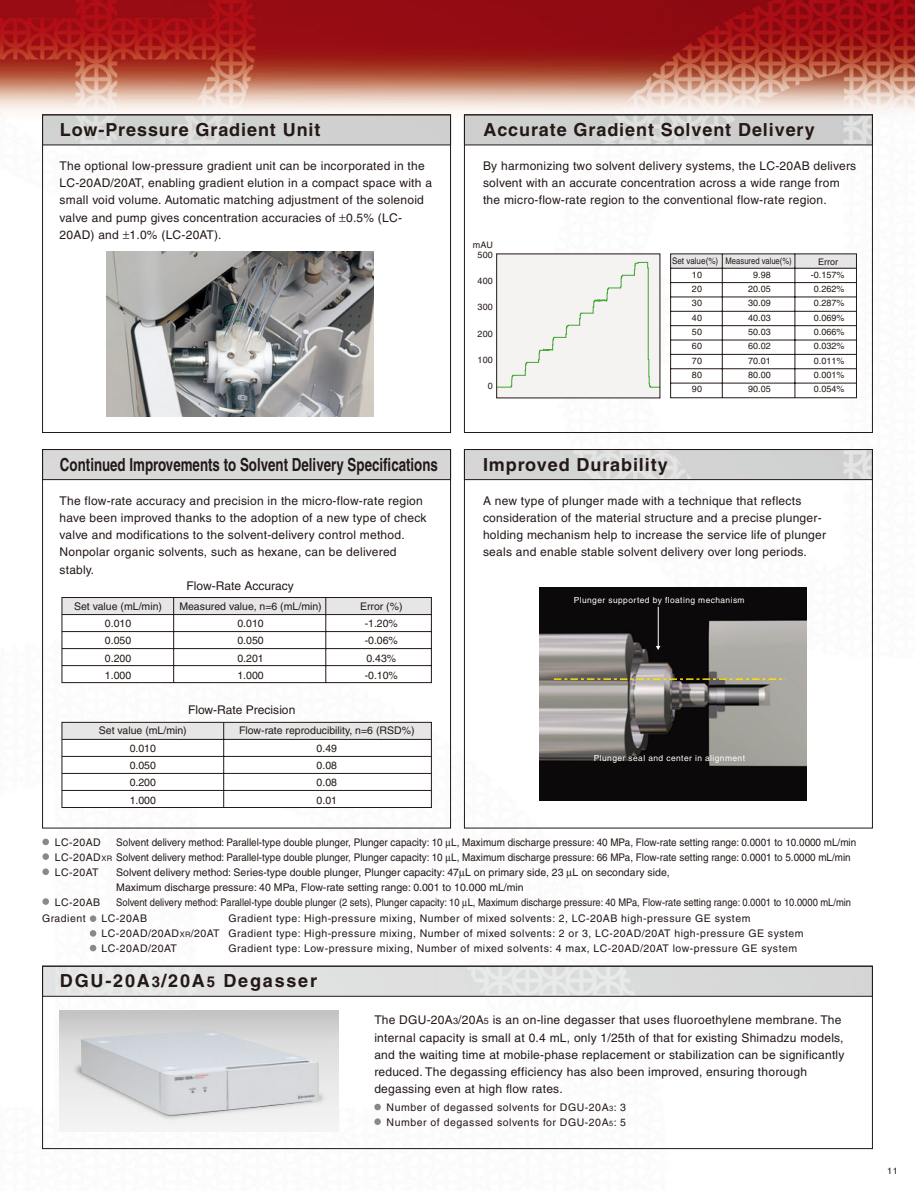
<style>
.page{position:relative;width:915px;height:1191px;background:#fff}
.page>*{position:absolute;margin:0;border:0;box-sizing:border-box;transform-origin:0 0}
.t1{font:700 18px "Helvetica";letter-spacing:.05em;color:#231916}
.t2{font:700 18px "Helvetica";color:#231916;scale:.74 1}
.t3{font:700 18px "Helvetica";letter-spacing:.1em;color:#231916}
.t4{font:12px/17.2px "Helvetica";letter-spacing:.02em;color:#231916}
.t5{font:12px "Helvetica";color:#231916}
.t6{font:10.5px/17.2px "Helvetica";color:#231916;text-align:justify}
.t7{font:10.5px/15px "Helvetica";letter-spacing:.045em;color:#231916}
.t8{font:10.5px "Helvetica";color:#231916;scale:.94 1}
.t9{font:10.5px/15px "Helvetica";letter-spacing:.05em;color:#231916}
.t10{font:9px/14.2px "Helvetica";color:#231916;text-align:center}
.t11{font:9px "Helvetica";color:#231916;scale:.9 1}
.t12{font:8.4px "Helvetica";letter-spacing:.05em;color:#fff}
.s1{font-size:7.5px}
.s2{font-size:15px}
.s3{font-size:9px}
</style>
<div class="page">
<img style="left:0;top:0;width:914px;height:1150px">
<img style="left:42px;top:115px;width:830px;height:879px">
<div style="left:42px;top:449px;width:408px;height:31px;border:1px solid #231916"></div>
<div style="left:464px;top:449px;width:408px;height:31px;border:1px solid #231916"></div>
<div style="left:42px;top:966px;width:830px;height:30px;border:1px solid #231916"></div>
<img style="left:107px;top:252px;width:267px;height:164px">
<div style="left:496px;top:254px;width:163px;height:144px;background:#f5f3f1"></div>
<svg style="left:670px;top:253px;width:186px;height:145px"></svg>
<svg style="left:498px;top:262px;width:160px;height:126px"></svg>
<svg style="left:61px;top:597px;width:370px;height:211px"></svg>
<img style="left:539px;top:587px;width:266px;height:213px">
<hr style="left:657px;top:607px;width:1px;height:41px;background:#fff">
<svg style="left:655px;top:646px;width:5px;height:4px"></svg>
<svg style="left:553px;top:678px;width:232px;height:2px"></svg>
<div style="left:42px;top:838px;width:7px;height:7px;background:#898989;border-radius:50%"></div>
<div style="left:42px;top:853px;width:7px;height:7px;background:#898989;border-radius:50%"></div>
<div style="left:42px;top:868px;width:7px;height:7px;background:#898989;border-radius:50%"></div>
<div style="left:42px;top:898px;width:7px;height:7px;background:#898989;border-radius:50%"></div>
<div style="left:90px;top:915px;width:6px;height:7px;background:#898989;border-radius:50%"></div>
<svg style="left:90px;top:930px;width:6px;height:6px"></svg>
<div style="left:90px;top:944px;width:6px;height:7px;background:#898989;border-radius:50%"></div>
<div style="left:374px;top:1103px;width:7px;height:7px;background:#898989;border-radius:50%"></div>
<div style="left:374px;top:1118px;width:7px;height:7px;background:#898989;border-radius:50%"></div>
<div style="left:62px;top:722px;width:369px;height:85px;border:1px solid #231916"></div>
<img style="left:60px;top:1010px;width:278px;height:121px">
<img style="left:81px;top:1030px;width:238px;height:85px">
<svg style="left:339px;top:214px;width:6px;height:8px"></svg>
<svg style="left:123px;top:231px;width:6px;height:8px"></svg>
<svg style="left:445px;top:840px;width:6px;height:8px"></svg>
<svg style="left:445px;top:855px;width:6px;height:8px"></svg>
<svg style="left:459px;top:870px;width:6px;height:8px"></svg>
<svg style="left:566px;top:870px;width:6px;height:8px"></svg>
<svg style="left:462px;top:900px;width:5px;height:8px"></svg>
<h1 class="t1" style="left:60px;top:123px;width:262px">Low-Pressure Gradient Unit</h1>
<p class="t4" style="left:60px;top:158px;width:374px">The optional low-pressure gradient unit can be incorporated in the LC-20AD/20AT, enabling gradient elution in a compact space with a small void volume. Automatic matching adjustment of the solenoid valve and pump gives concentration accuracies of 0.5% (LC-20AD) and 1.0% (LC-20AT).</p>
<h1 class="t2" style="left:60px;top:458px;width:512px">Continued Improvements to Solvent Delivery Specifications</h1>
<p class="t4" style="left:60px;top:493px;width:368px">The flow-rate accuracy and precision in the micro-flow-rate region have been improved thanks to the adoption of a new type of check valve and modifications to the solvent-delivery control method.<br>Nonpolar organic solvents, such as hexane, can be delivered stably.</p>
<p class="t6" style="left:74px;top:598px;width:89px;text-align:center">Set value (mL/min)<br>0.010<br>0.050<br>0.200<br>1.000</p>
<p class="t5" style="left:186px;top:581px;width:109px">Flow-Rate Accuracy</p>
<p class="t6" style="left:179px;top:598px;width:144px">Measured value, n=6 (mL/min)</p>
<p class="t6" style="left:360px;top:598px;width:44px">Error (%)</p>
<p class="t6" style="left:237px;top:616px;width:28px">0.010<br>0.050<br>0.201<br>1.000</p>
<p class="t6" style="left:364px;top:616px;width:35px;text-align:left">-1.20% -0.06%<br>0.43% -0.10%</p>
<p class="t5" style="left:188px;top:705px;width:109px">Flow-Rate Precision</p>
<p class="t6" style="left:99px;top:723px;width:89px">Set value (mL/min)</p>
<p class="t6" style="left:239px;top:723px;width:177px">Flow-rate reproducibility, n=6 (RSD%)</p>
<p class="t6" style="left:130px;top:740px;width:28px">0.010<br>0.050<br>0.200<br>1.000</p>
<p class="t6" style="left:316px;top:740px;width:22px">0.49<br>0.08<br>0.08<br>0.01</p>
<h1 class="t1" style="left:483px;top:123px;width:332px">Accurate Gradient Solvent Delivery</h1>
<p class="t4" style="left:483px;top:158px;width:374px">By harmonizing two solvent delivery systems, the LC-20AB delivers solvent with an accurate concentration across a wide range from the micro-flow-rate region to the conventional flow-rate region.</p>
<p class="t10" style="left:473px;top:238px;width:21px">mAU</p>
<p class="t10" style="left:477px;top:275px;width:17px">400</p>
<p class="t10" style="left:477px;top:301px;width:17px">300</p>
<p class="t10" style="left:477px;top:327px;width:17px">200</p>
<p class="t10" style="left:477px;top:353px;width:17px">100</p>
<p class="t10" style="left:487px;top:380px;width:7px">0</p>
<p class="t10" style="left:477px;top:248px;width:17px">500</p>
<p class="t11" style="left:671px;top:258px;width:134px">Set value(%) Measured value(%)</p>
<p class="t10" style="left:817px;top:255px;width:21px">Error</p>
<p class="t10" style="left:691px;top:268px;width:12px;text-align:justify">10<br>20<br>30<br>40<br>50<br>60<br>70<br>80<br>90</p>
<p class="t10" style="left:748px;top:268px;width:24px">9.98<br>20.05<br>30.09<br>40.03<br>50.03<br>60.02<br>70.01<br>80.00<br>90.05</p>
<p class="t10" style="left:810px;top:268px;width:35px">-0.157%<br>0.262%<br>0.287%<br>0.069%<br>0.066%<br>0.032%<br>0.011%<br>0.001%<br>0.054%</p>
<h1 class="t1" style="left:483px;top:458px;width:186px">Improved Durability</h1>
<p class="t4" style="left:483px;top:493px;width:344px">A new type of plunger made with a technique that reflects consideration of the material structure and a precise plunger&shy;holding mechanism help to increase the service life of plunger seals and enable stable solvent delivery over long periods.</p>
<p class="t12" style="left:573px;top:597px;width:172px">Plunger supported by floating mechanism</p>
<p class="t12" style="left:593px;top:755px;width:153px">Plunger seal and center in alignment</p>
<p class="t6" style="left:55px;top:835px;width:797px;line-height:15px;text-align:left">LC-20AD<br>LC-20AD<span class="s1">XR</span> Solvent delivery method: Parallel-type double plunger, Plunger capacity: 10 L, Maximum discharge pressure: 66 MPa, Flow-rate setting range: 0.0001 to 5.0000 mL/min<br>LC-20AT</p>
<p class="t6" style="left:55px;top:894px;width:47px">LC-20AB</p>
<p class="t8" style="left:116px;top:838px;width:788px">Solvent delivery method: Parallel-type double plunger, Plunger capacity: 10 L, Maximum discharge pressure: 40 MPa, Flow-rate setting range: 0.0001 to 10.0000 mL/min</p>
<p class="t6" style="left:116px;top:865px;width:736px;line-height:15px;text-align:left">Solvent delivery method: Series-type double plunger, Plunger capacity: 47 L on primary side, 23 L on secondary side,<br>Maximum discharge pressure: 40 MPa, Flow-rate setting range: 0.001 to 10.000 mL/min<br>Solvent delivery method: Parallel-type double plunger (2 sets), Plunger capacity: 10 L, Maximum discharge pressure: 40 MPa, Flow-rate setting range: 0.0001 to 10.0000 mL/min</p>
<p class="t7" style="left:228px;top:912px;width:576px">Gradient type: High-pressure mixing, Number of mixed solvents: 2, LC-20AB high-pressure GE system<br>Gradient type: High-pressure mixing, Number of mixed solvents: 2 or 3, LC-20AD/20AT high-pressure GE system<br>Gradient type: Low-pressure mixing, Number of mixed solvents: 4 max, LC-20AD/20AT low-pressure GE system</p>
<p class="t7" style="left:101px;top:911px;width:119px">LC-20AB<br>LC-20AD/20AD<span class="s1">XR</span>/20AT<br>LC-20AD/20AT</p>
<p class="t7" style="left:42px;top:911px;width:45px">Gradient</p>
<h1 class="t3" style="left:60px;top:974px;width:258px">DGU-20A<span class="s2">3</span>/20A<span class="s2">5</span> Degasser</h1>
<p class="t4" style="left:374px;top:1012px;width:471px">The DGU-20A<span class="s3">3</span>/20A<span class="s3">5</span> is an on-line degasser that uses fluoroethylene membrane. The internal capacity is small at 0.4 mL, only 1/25th of that for existing Shimadzu models, and the waiting time at mobile-phase replacement or stabilization can be significantly reduced. The degassing efficiency has also been improved, ensuring thorough degassing even at high flow rates.</p>
<p class="t9" style="left:386px;top:1100px;width:241px">Number of degassed solvents for DGU-20A<span class="s1">3</span>: 3<br>Number of degassed solvents for DGU-20A<span class="s1">5</span>: 5</p>
<p class="t10" style="left:887px;top:1164px;width:12px">11</p>
</div>
